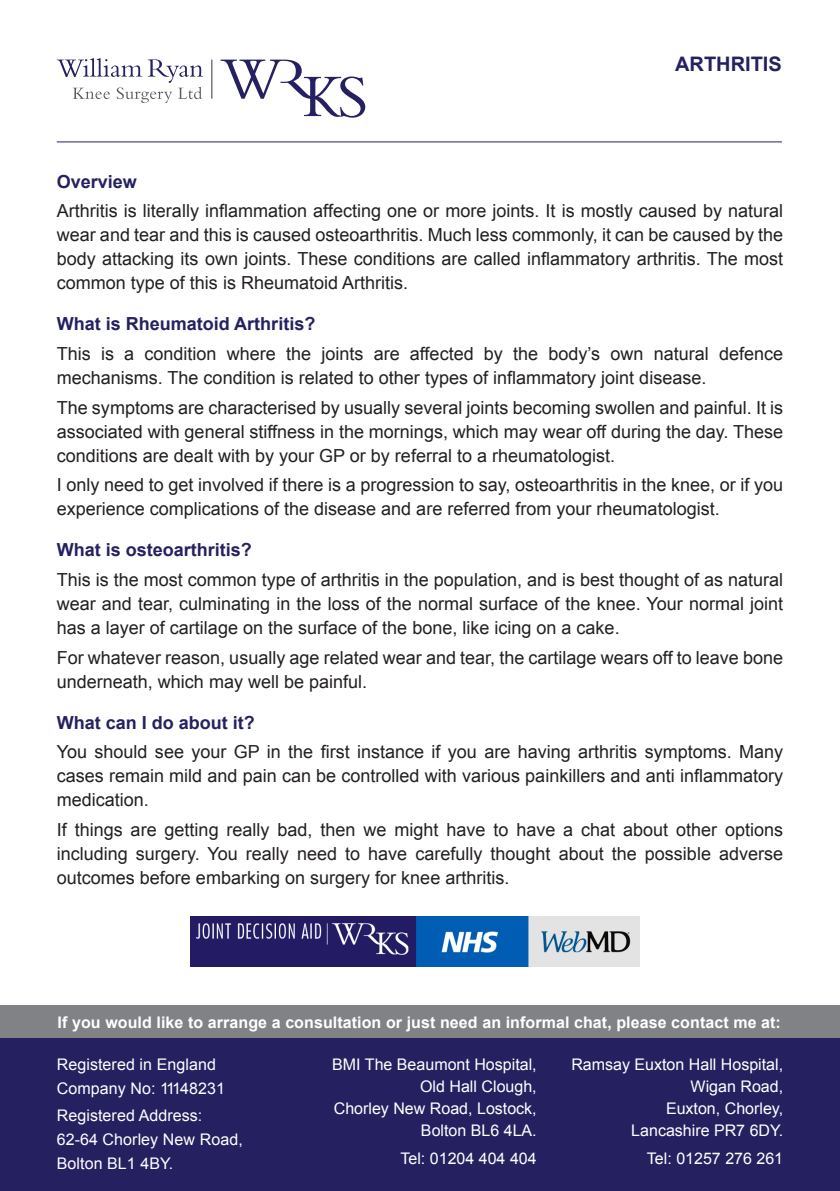
<style>
.page{position:relative;width:840px;height:1191px;background:#fff}
.page>*{position:absolute;margin:0;border:0;box-sizing:border-box;transform-origin:0 0}
.t1{font:700 20px "Arial";color:#252161}
.t2{font:18px/24px "Arial";color:#231f20;text-align:justify}
.t3{font:700 18px "Arial";color:#252161}
.t4{font:16px/22px "Arial";color:#fff;text-align:right}
.t5{font:700 16px "Arial";letter-spacing:.005em;color:#fff}
</style>
<div class="page">
<div style="left:0;top:1037px;width:839px;height:154px;background:#252161"></div>
<div style="left:0;top:1005px;width:839px;height:32px;background:#808285"></div>
<hr style="left:57px;top:141px;width:724px;height:1px;background:#252161">
<img style="left:190px;top:916px;width:449px;height:50px">
<svg style="left:57px;top:58px;width:146px;height:45px"></svg>
<hr style="left:211px;top:60px;width:1px;height:39px;background:#525a62">
<svg style="left:220px;top:60px;width:145px;height:58px"></svg>
<p class="t1" style="left:674px;top:51px;width:108px">ARTHRITIS</p>
<p class="t3" style="left:57px;top:169px;width:82px">Overview</p>
<p class="t2" style="left:57px;top:199px;width:727px">Arthritis is literally inflammation affecting one or more joints. It is mostly caused by natural wear and tear and this is caused osteoarthritis. Much less commonly, it can be caused by the body attacking its own joints. These conditions are called inflammatory arthritis. The most common type of this is Rheumatoid Arthritis.</p>
<p class="t3" style="left:57px;top:312px;width:260px">What is Rheumatoid Arthritis?</p>
<p class="t2" style="left:57px;top:342px;width:727px">This is a condition where the joints are affected by the body’s own natural defence mechanisms. The condition is related to other types of inflammatory joint disease.</p>
<p class="t2" style="left:57px;top:395px;width:727px">The symptoms are characterised by usually several joints becoming swollen and painful. It is associated with general stiffness in the mornings, which may wear off during the day. These conditions are dealt with by your GP or by referral to a rheumatologist.</p>
<p class="t2" style="left:57px;top:473px;width:727px">I only need to get involved if there is a progression to say, osteoarthritis in the knee, or if you experience complications of the disease and are referred from your rheumatologist.</p>
<p class="t3" style="left:57px;top:538px;width:197px">What is osteoarthritis?</p>
<p class="t2" style="left:57px;top:568px;width:727px">This is the most common type of arthritis in the population, and is best thought of as natural wear and tear, culminating in the loss of the normal surface of the knee. Your normal joint has a layer of cartilage on the surface of the bone, like icing on a cake.</p>
<p class="t2" style="left:57px;top:645px;width:727px">For whatever reason, usually age related wear and tear, the cartilage wears off to leave bone underneath, which may well be painful.</p>
<p class="t3" style="left:57px;top:710px;width:200px">What can I do about it?</p>
<p class="t2" style="left:57px;top:740px;width:727px">You should see your GP in the first instance if you are having arthritis symptoms. Many cases remain mild and pain can be controlled with various painkillers and anti inflammatory medication.</p>
<p class="t2" style="left:57px;top:818px;width:727px">If things are getting really bad, then we might have to have a chat about other options including surgery. You really need to have carefully thought about the possible adverse outcomes before embarking on surgery for knee arthritis.</p>
<p class="t5" style="left:58px;top:1011px;width:724px">If you would like to arrange a consultation or just need an informal chat, please contact me at:</p>
<p class="t4" style="left:57px;top:1052px;width:170px;line-height:24px;text-align:left">Registered in England<br>Company No: 11148231</p>
<p class="t4" style="left:57px;top:1103px;width:187px;line-height:24px;text-align:left">Registered Address:<br>62-64 Chorley New Road,<br>Bolton BL1 4BY.</p>
<p class="t4" style="left:332px;top:1053px;width:206px">BMI The Beaumont Hospital,<br>Old Hall Clough,<br>Chorley New Road, Lostock,<br>Bolton BL6 4LA.</p>
<p class="t4" style="left:400px;top:1147px;width:138px">Tel: 01204 404 404</p>
<p class="t4" style="left:571px;top:1053px;width:213px">Ramsay Euxton Hall Hospital,<br>Wigan Road,<br>Euxton, Chorley,<br>Lancashire PR7 6DY.</p>
<p class="t4" style="left:646px;top:1147px;width:138px">Tel: 01257 276 261</p>
</div>
